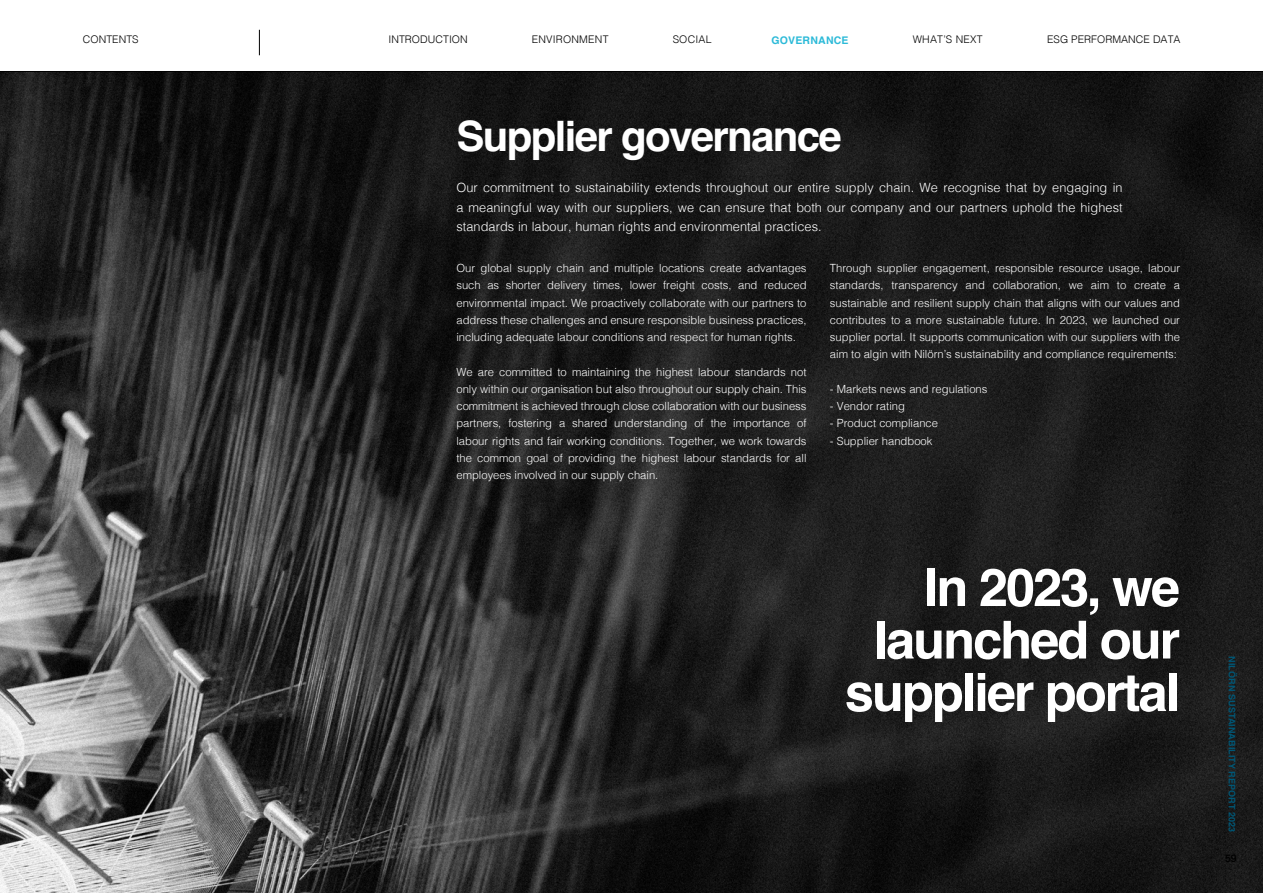
<style>
.page{position:relative;width:1263px;height:893px;background:#fff}
.page>*{position:absolute;margin:0;border:0;box-sizing:border-box;transform-origin:0 0}
.t1{font:700 52.5px/52.5px "Helvetica";letter-spacing:-.04em;color:#fff;text-align:right}
.t2{font:700 42px "Helvetica";letter-spacing:-.04em;color:#fff}
.t3{font:300 12.75px/19.5px "Helvetica";letter-spacing:.005em;color:#fff;text-align:justify}
.t4{font:300 11.25px/17.2px "Helvetica";color:#fff;text-align:justify}
.t5{font:300 10.5px "Helvetica";letter-spacing:.005em;color:#000}
.t6{font:700 10.5px "Helvetica";letter-spacing:.02em;color:#2cbad8}
.t7{font:500 10.5px "Helvetica Neue";color:#000}
.t8{font:700 9px "Helvetica";letter-spacing:.01em;color:#005776}
</style>
<div class="page">
<img style="left:0;top:72px;width:1263px;height:821px">
<hr style="left:0;top:71px;width:1263px;height:1px;background:#000">
<svg style="left:259px;top:30px;width:1px;height:25px"></svg>
<p class="t5" style="left:83px;top:31px;width:57px">CONTENTS</p>
<p class="t5" style="left:388px;top:30px;width:81px">INTRODUCTION</p>
<p class="t5" style="left:532px;top:31px;width:78px">ENVIRONMENT</p>
<p class="t5" style="left:673px;top:31px;width:40px">SOCIAL</p>
<p class="t6" style="left:771px;top:34px;width:79px">GOVERNANCE</p>
<p class="t5" style="left:913px;top:31px;width:71px">WHAT’S NEXT</p>
<p class="t5" style="left:1047px;top:30px;width:135px">ESG PERFORMANCE DATA</p>
<h2 class="t2" style="left:456px;top:110px;width:387px">Supplier governance</h2>
<p class="t3" style="left:456px;top:177px;width:668px">Our commitment to sustainability extends throughout our entire supply chain. We recognise that by engaging in a meaningful way with our suppliers, we can ensure that both our company and our partners uphold the highest standards in labour, human rights and environmental practices.</p>
<p class="t4" style="left:456px;top:259px;width:352px">Our global supply chain and multiple locations create advantages such as shorter delivery times, lower freight costs, and reduced environmental impact. We proactively collaborate with our partners to address these challenges and ensure responsible business practices, including adequate labour conditions and respect for human rights.</p>
<p class="t4" style="left:456px;top:362px;width:352px">We are committed to maintaining the highest labour standards not only within our organisation but also throughout our supply chain. This commitment is achieved through close collaboration with our business partners, fostering a shared understanding of the importance of labour rights and fair working conditions. Together, we work towards the common goal of providing the highest labour standards for all employees involved in our supply chain.</p>
<p class="t4" style="left:830px;top:259px;width:352px">Through supplier engagement, responsible resource usage, labour standards, transparency and collaboration, we aim to create a sustainable and resilient supply chain that aligns with our values and contributes to a more sustainable future. In 2023, we launched our supplier portal. It supports communication with our suppliers with the aim to algin with Nilörn’s sustainability and compliance requirements:</p>
<p class="t4" style="left:830px;top:379px;width:159px">- Markets news and regulations</p>
<p class="t4" style="left:830px;top:397px;width:77px">- Vendor rating</p>
<p class="t4" style="left:830px;top:414px;width:110px">- Product compliance</p>
<p class="t4" style="left:830px;top:431px;width:104px">- Supplier handbook</p>
<h1 class="t1" style="left:845px;top:567px;width:337px">In 2023, we launched our supplier portal</h1>
<p class="t8" style="left:1237px;top:656px;width:178px;rotate:90deg">NILÖRN SUSTAINABILITY REPORT 2023</p>
<p class="t7" style="left:1225px;top:850px;width:13px">59</p>
</div>
